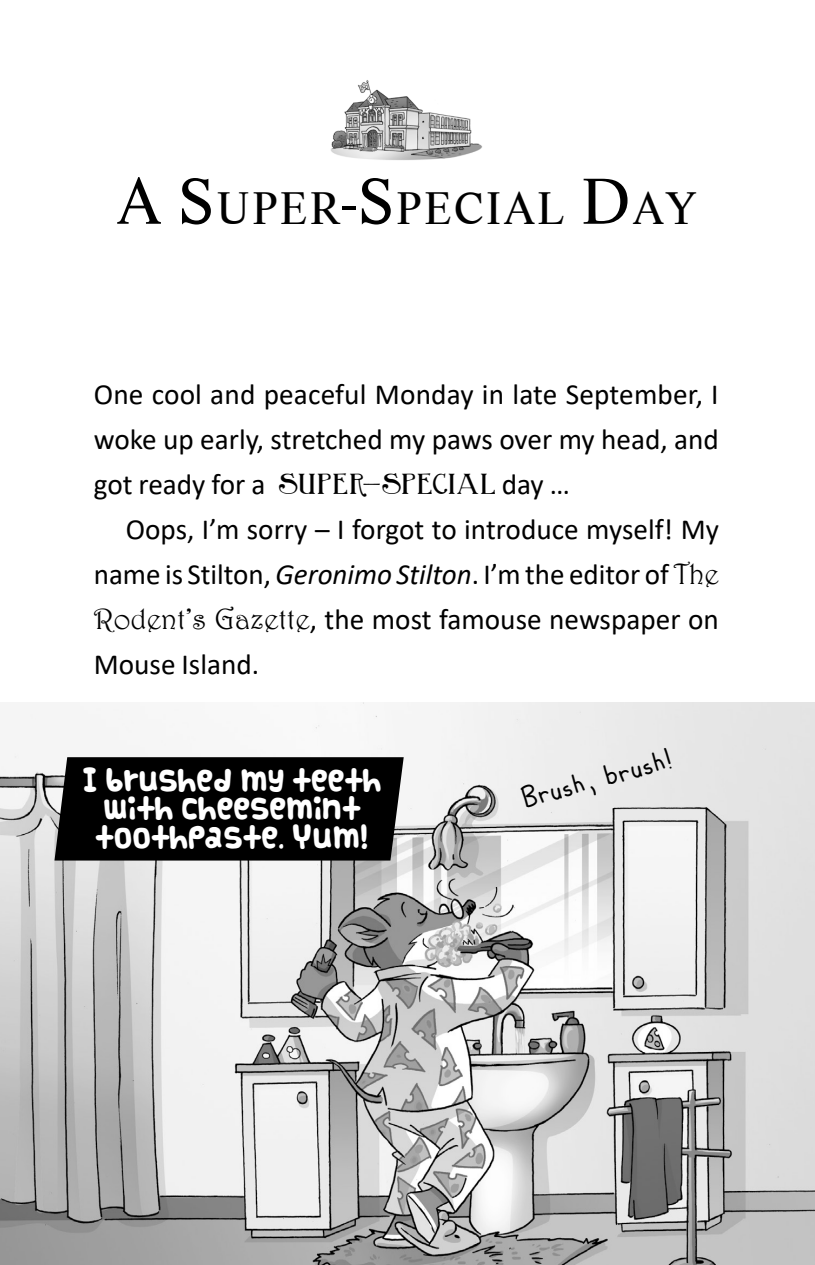
<style>
.page{position:relative;width:815px;height:1265px;background:#fff}
.page>*{position:absolute;margin:0;border:0;box-sizing:border-box;transform-origin:0 0}
.t1{font:47.25px "Life SCT";letter-spacing:.045em;color:#000}
.t2{font:33.75px "Kiddish";color:#000}
.t3{font:29.25px/45px "Calibri";color:#000;text-align:justify}
.t4{font:24.75px/28.6px "Vanilla";color:#fff;text-align:center}
.s1{font-size:67.5px}
.s2{font-family:"Birmingham"}
.s3{font-style:italic}
.s4{font-family:"Harrington"}
</style>
<div class="page">
<img style="left:0;top:702px;width:815px;height:563px">
<img style="left:330px;top:80px;width:152px;height:80px">
<div style="left:54px;top:757px;width:350px;height:103px;background:#000"></div>
<h1 class="t1" style="left:117px;top:181px;width:581px"><span class="s1">A S</span>UPER<span class="s1">-S</span>PECIAL <span class="s1">D</span>AY</h1>
<p class="t3" style="left:94px;top:371px;width:626px">One cool and peaceful Monday in late September, I woke up early, stretched my paws over my head, and got ready for a <span class="s2">SUPER-SPECIAL</span> day …</p>
<p class="t3" style="left:94px;top:506px;width:627px;text-indent:32px">Oops, I’m sorry – I forgot to introduce myself! My name is Stilton, <span class="s3">Geronimo Stilton</span>. I’m the editor of <span class="s4">The Rodent’s Gazette</span>, the most famouse newspaper on Mouse Island.</p>
<p class="t4" style="left:82px;top:765px;width:301px">I brushed my teeth with cheesemint toothpaste. Yum!</p>
<p class="t2" style="left:519px;top:779px;width:156px;rotate:-15deg">Brush, brush!</p>
</div>
